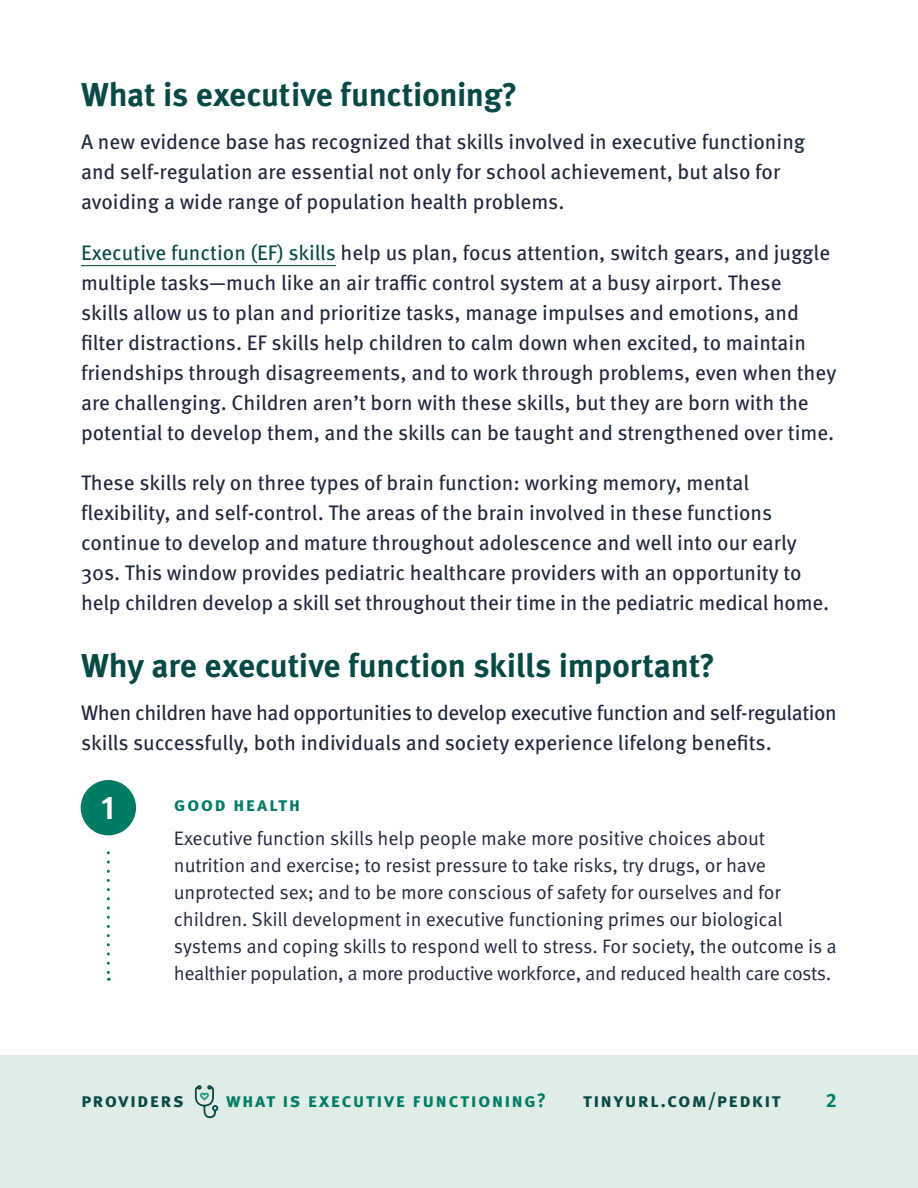
<style>
.page{position:relative;width:918px;height:1188px;background:#fff}
.page>*{position:absolute;margin:0;border:0;box-sizing:border-box;transform-origin:0 0}
.t1{font:700 33px "Meta Pro";letter-spacing:-.015em;color:#074944}
.t2{font:700 33px "Meta Pro";color:#fff}
.t3{font:21px/30px "Meta Pro";color:#1f273d}
.t4{font:21px/30px "Meta Pro";letter-spacing:-.02em;color:#1f273d}
.t5{font:19.5px/27px "Meta Pro Norm";letter-spacing:-.01em;color:#1f273d}
.t6{font:700 19.5px "Meta Pro";letter-spacing:.06em;color:#007c64}
.t7{font:700 19.5px "Meta Pro";letter-spacing:.065em;color:#074944}
.s1{color:#084a45}
</style>
<div class="page">
<div style="left:0;top:1056px;width:918px;height:132px;background:#dfede6"></div>
<svg style="left:194px;top:1084px;width:25px;height:35px"></svg>
<hr style="left:81px;top:265px;width:255px;height:1px;background:#084a45">
<svg style="left:107px;top:851px;width:3px;height:130px"></svg>
<svg style="left:75px;top:775px;width:66px;height:66px;background:#2a917d"></svg>
<div style="left:70px;top:769px;width:77px;height:77px;border:10px solid #fff;border-radius:50%"></div>
<h1 class="t1" style="left:81px;top:69px;width:438px">What is executive functioning?</h1>
<p class="t3" style="left:81px;top:126px;width:726px">A new evidence base has recognized that skills involved in executive functioning and self-regulation are essential not only for school achievement, but also for avoiding a wide range of population health problems.</p>
<p class="t3" style="left:81px;top:236px;width:757px"><span class="s1">Executive function (EF) skills</span> help us plan, focus attention, switch gears, and juggle multiple tasks—much like an air traffic control system at a busy airport. These<br>skills allow us to plan and prioritize tasks, manage impulses and emotions, and filter distractions. EF skills help children to calm down when excited, to maintain friendships through disagreements, and to work through problems, even when they are challenging. Children aren’t born with these skills, but they are born with the potential to develop them, and the skills can be taught and strengthened over time.</p>
<p class="t3" style="left:81px;top:466px;width:750px">These skills rely on three types of brain function: working memory, mental flexibility, and self-control. The areas of the brain involved in these functions continue to develop and mature throughout adolescence and well into our early 30s. This window provides pediatric healthcare providers with an opportunity to help children develop a skill set throughout their time in the pediatric medical home.</p>
<h1 class="t1" style="left:81px;top:639px;width:636px">Why are executive function skills important?</h1>
<p class="t4" style="left:81px;top:696px;width:757px">When children have had opportunities to develop executive function and self-regulation skills successfully, both individuals and society experience lifelong benefits.</p>
<h1 class="t2" style="left:101px;top:782px;width:15px">1</h1>
<p class="t6" style="left:174px;top:789px;width:128px">good health</p>
<p class="t5" style="left:174px;top:823px;width:664px">Executive function skills help people make more positive choices about nutrition and exercise; to resist pressure to take risks, try drugs, or have unprotected sex; and to be more conscious of safety for ourselves and for children. Skill development in executive functioning primes our biological systems and coping skills to respond well to stress. For society, the outcome is a healthier population, a more productive workforce, and reduced health care costs.</p>
<p class="t7" style="left:81px;top:1085px;width:104px">providers</p>
<p class="t6" style="left:226px;top:1085px;width:322px">what is executive functioning?</p>
<p class="t7" style="left:583px;top:1085px;width:199px">tinyurl.com/pedkit</p>
<p class="t6" style="left:826px;top:1085px;width:13px">2</p>
</div>
